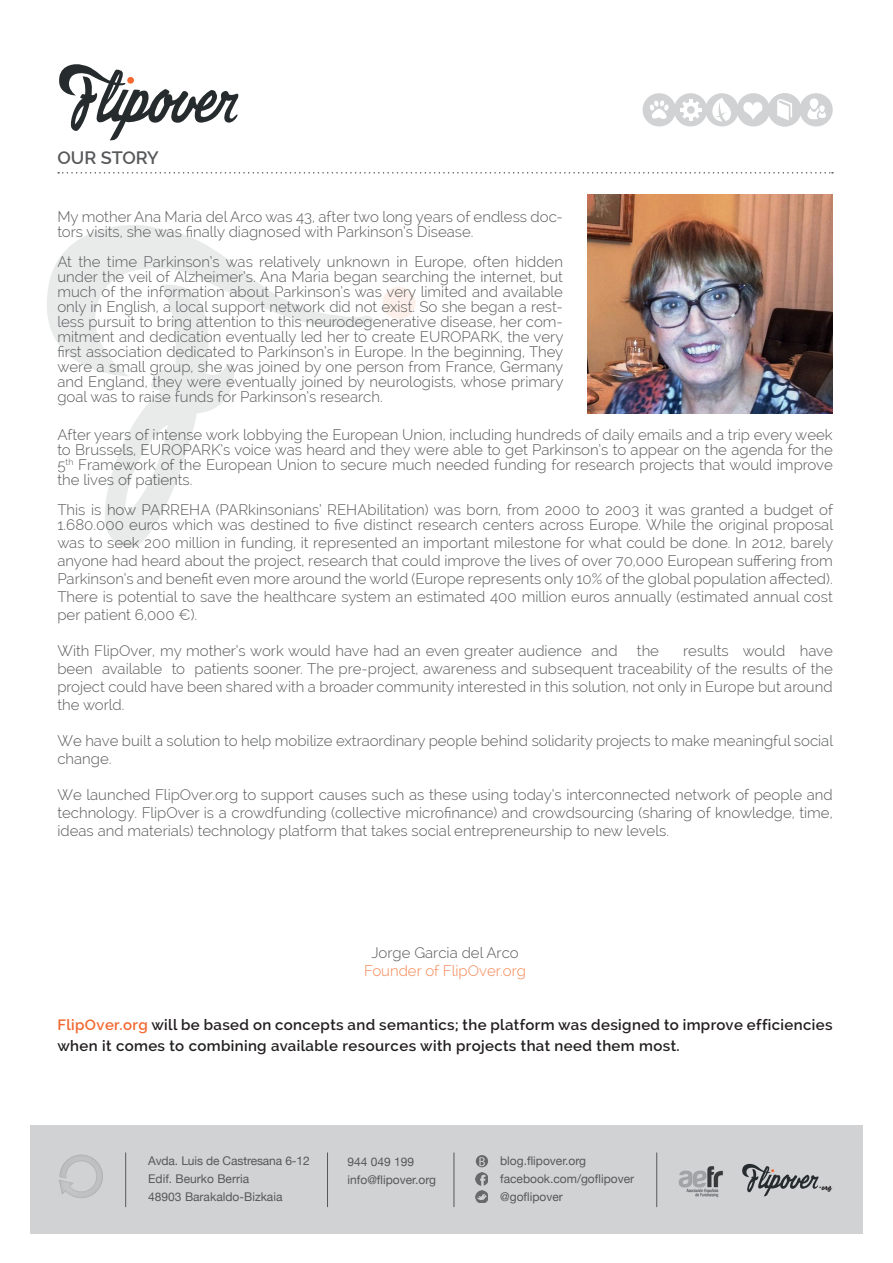
<style>
.page{position:relative;width:893px;height:1263px;background:#fff}
.page>*{position:absolute;margin:0;border:0;box-sizing:border-box;transform-origin:0 0}
.t1{font:600 18px "Raleway";letter-spacing:-.005em;color:#57585a}
.t2{font:300 15px/15px "Raleway";color:#57585a;text-align:justify}
.t3{font:600 15px/21px "Raleway";letter-spacing:.025em;color:#231f20}
.t4{font:300 15px "Raleway";color:#f58653}
.t5{font:12px/18px "Helvetica Neue";color:#57585a}
.t6{font:7.95px "Bello Pro";color:#231f20}
.s1{color:#f26830}
</style>
<div class="page">
<div style="left:643px;top:93px;width:33px;height:33px;background:#d1d2d4;border-radius:50%"></div>
<svg style="left:650px;top:100px;width:19px;height:19px"></svg>
<div style="left:674px;top:93px;width:33px;height:33px;background:#d1d2d4;border-radius:50%"></div>
<hr style="left:689px;top:99px;width:4px;height:22px;background:#fff">
<hr style="left:680px;top:108px;width:21px;height:4px;background:#fff">
<svg style="left:682px;top:101px;width:18px;height:18px"></svg>
<div style="left:687px;top:106px;width:8px;height:8px;background:#d1d2d4;border-radius:50%"></div>
<div style="left:705px;top:93px;width:34px;height:34px;background:#d1d2d4;border-radius:50%"></div>
<svg style="left:712px;top:98px;width:19px;height:24px"></svg>
<div style="left:737px;top:93px;width:33px;height:33px;background:#d1d2d4;border-radius:50%"></div>
<svg style="left:743px;top:102px;width:20px;height:18px"></svg>
<div style="left:768px;top:93px;width:33px;height:33px;background:#dcdddf;border-radius:50%"></div>
<div style="left:768px;top:93px;width:33px;height:34px;background:#d1d2d4;border-radius:50%"></div>
<svg style="left:777px;top:99px;width:15px;height:21px"></svg>
<div style="left:799px;top:93px;width:34px;height:33px;background:#d1d2d4;border-radius:50%"></div>
<svg style="left:807px;top:98px;width:19px;height:21px"></svg>
<svg style="left:59px;top:64px;width:180px;height:77px"></svg>
<div style="left:30px;top:1125px;width:832px;height:109px;background:#d1d2d4"></div>
<div style="left:56px;top:1154px;width:47px;height:46px;background:#919396;opacity:.88"></div>
<svg style="left:742px;top:1163px;width:79px;height:34px"></svg>
<img style="left:679px;top:1166px;width:44px;height:32px">
<svg style="left:476px;top:1155px;width:12px;height:12px"></svg>
<svg style="left:479px;top:1157px;width:6px;height:9px"></svg>
<svg style="left:476px;top:1173px;width:12px;height:29px"></svg>
<hr style="left:125px;top:1153px;width:1px;height:54px;background:#57585a">
<hr style="left:327px;top:1153px;width:1px;height:54px;background:#57585a">
<hr style="left:454px;top:1153px;width:1px;height:54px;background:#57585a">
<hr style="left:656px;top:1153px;width:1px;height:54px;background:#57585a">
<svg style="left:58px;top:172px;width:775px;height:2px"></svg>
<svg style="left:47px;top:225px;width:326px;height:146px"></svg>
<div style="left:382px;top:287px;width:34px;height:32px;background:#fdf0ea;border-radius:50%"></div>
<svg style="left:100px;top:284px;width:136px;height:264px"></svg>
<img style="left:588px;top:195px;width:245px;height:218px">
<p class="t1" style="left:57px;top:147px;width:103px">OUR STORY</p>
<p class="t2" style="left:57px;top:210px;width:507px">My mother Ana Maria del Arco was 43, after two long years of endless doc&shy;tors visits, she was finally diagnosed with Parkinson’s Disease.</p>
<p class="t2" style="left:57px;top:255px;width:508px">At the time Parkinson’s was relatively unknown in Europe, often hidden under the veil of Alzheimer’s. Ana Maria began searching the internet, but much of the information about Parkinson’s was very limited and available only in English, a local support network did not exist. So she began a rest&shy;less pursuit to bring attention to this neurodegenerative disease, her com&shy;mitment and dedication eventually led her to create EUROPARK, the very first association dedicated to Parkinson’s in Europe. In the beginning, They were a small group, she was joined by one person from France, Germany and England, they were eventually joined by neurologists, whose primary goal was to raise funds for Parkinson’s research.</p>
<p class="t2" style="left:57px;top:427px;width:777px">After years of intense work lobbying the European Union, including hundreds of daily emails and a trip every week to Brussels, EUROPARK’s voice was heard and they were able to get Parkinson’s to appear on the agenda for the 5<sup>th</sup> Framework of the European Union to secure much needed funding for research projects that would improve the lives of patients.</p>
<p class="t2" style="left:57px;top:502px;width:777px">This is how PARREHA (PARkinsonians’ REHAbilitation) was born, from 2000 to 2003 it was granted a budget of<br>1.680.000 euros which was destined to five distinct research centers across Europe. While the original proposal</p>
<p class="t2" style="left:57px;top:533px;width:777px;line-height:18px">was to seek 200 million in funding, it represented an important milestone for what could be done. In 2012, barely anyone had heard about the project, research that could improve the lives of over 70,000 European suffering from Parkinson’s and benefit even more around the world (Europe represents only 10% of the global population affected).<br>There is potential to save the healthcare system an estimated 400 million euros annually (estimated annual cost per patient 6,000 €).</p>
<p class="t2" style="left:57px;top:643px;width:562px">With FlipOver, my mother’s work would have had an even greater audience and</p>
<p class="t2" style="left:637px;top:643px;width:24px">the</p>
<p class="t2" style="left:57px;top:641px;width:777px;line-height:18px;text-indent:626px">results would have been available to patients sooner. The pre-project, awareness and subsequent traceability of the results of the project could have been shared with a broader community interested in this solution, not only in Europe but around the world.</p>
<p class="t2" style="left:57px;top:731px;width:777px;line-height:18px">We have built a solution to help mobilize extraordinary people behind solidarity projects to make meaningful social change.</p>
<p class="t2" style="left:57px;top:785px;width:777px;line-height:18px">We launched FlipOver.org to support causes such as these using today’s interconnected network of people and technology. FlipOver is a crowdfunding (collective microfinance) and crowdsourcing (sharing of knowledge, time, ideas and materials) technology platform that takes social entrepreneurship to new levels.</p>
<p class="t2" style="left:371px;top:945px;width:149px">Jorge Garcia del Arco</p>
<p class="t4" style="left:364px;top:962px;width:163px">Founder of FlipOver.org</p>
<p class="t3" style="left:57px;top:1014px;width:777px"><span class="s1">FlipOver.org</span> will be based on concepts and semantics; the platform was designed to improve efficiencies when it comes to combining available resources with projects that need them most.</p>
<p class="t5" style="left:148px;top:1152px;width:163px">Avda. Luis de Castresana 6-12<br>Edif. Beurko Berria<br>48903 Barakaldo-Bizkaia</p>
<p class="t5" style="left:348px;top:1153px;width:90px">944 049 199 info@flipover.org</p>
<p class="t5" style="left:500px;top:1152px;width:136px">blog.flipover.org facebook.com/goflipover @goflipover</p>
<p class="t6" style="left:821px;top:1181px;width:11px">org</p>
</div>
